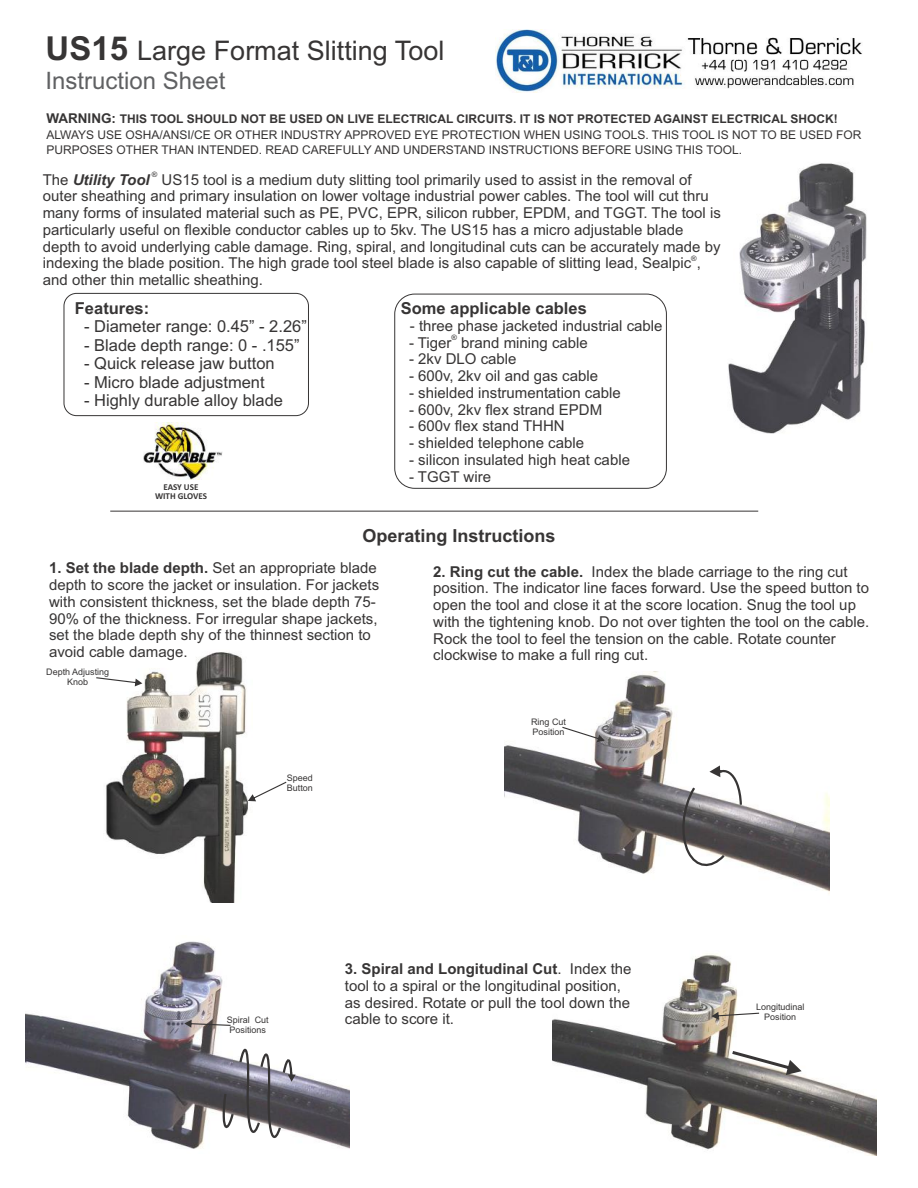
<style>
.page{position:relative;width:918px;height:1188px;background:#fff}
.page>*{position:absolute;margin:0;border:0;box-sizing:border-box;transform-origin:0 0}
.t1{font:27px "Arial";color:#373535}
.t2{font:24px "Arial";color:#606163}
.t3{font:700 18px "Arial";color:#373535}
.t4{font:16.5px "Arial";color:#373535}
.t5{font:700 16.5px "Arial";color:#373535}
.t6{font:15px/16.8px "Arial";color:#373535}
.t7{font:12px/15.5px "Arial";color:#373535}
.t8{font:9px/10.1px "Arial";color:#373535;text-align:center}
.t9{font:700 9px/9px "Calibri";color:#373535;text-align:center}
.t10{font:7.5px "Arial";color:#373535}
.t11{font:3.3px/3.8px "Arial Narrow";color:#4c4b4d;text-align:center;scale:1.35 1}
.s1{font-weight:700;font-size:33px}
.s2{font-weight:700;font-size:13.5px}
.s3{font-weight:700}
.s4{font-weight:700;font-style:italic}
</style>
<div class="page">
<img style="left:728px;top:163px;width:139px;height:271px">
<img style="left:830px;top:240px;width:11px;height:35px">
<img style="left:105px;top:652px;width:148px;height:250px">
<svg style="left:96px;top:677px;width:46px;height:9px"></svg>
<svg style="left:248px;top:782px;width:38px;height:19px"></svg>
<img style="left:552px;top:954px;width:324px;height:201px">
<svg style="left:732px;top:1051px;width:70px;height:24px"></svg>
<svg style="left:711px;top:1012px;width:48px;height:8px"></svg>
<img style="left:505px;top:672px;width:325px;height:222px">
<svg style="left:677px;top:765px;width:66px;height:104px"></svg>
<svg style="left:562px;top:727px;width:43px;height:15px"></svg>
<img style="left:25px;top:941px;width:324px;height:208px">
<svg style="left:221px;top:1042px;width:75px;height:107px"></svg>
<svg style="left:184px;top:1020px;width:47px;height:8px"></svg>
<div style="left:64px;top:293px;width:245px;height:123px;border:1px solid #373535;border-radius:13px"></div>
<div style="left:394px;top:294px;width:273px;height:195px;border:1px solid #373535;border-radius:20px"></div>
<hr style="left:110px;top:511px;width:648px;height:1px;background:#373535">
<img style="left:143px;top:423px;width:79px;height:57px">
<img style="left:496px;top:30px;width:366px;height:63px">
<h1 class="t1" style="left:46px;top:40px;width:400px"><span class="s1">US15</span> Large Format Slitting Tool</h1>
<h2 class="t2" style="left:46px;top:71px;width:182px">Instruction Sheet</h2>
<p class="t7" style="left:46px;top:112px;width:817px"><span class="s2">WARNING:</span> <span class="s3">THIS TOOL SHOULD NOT BE USED ON LIVE ELECTRICAL CIRCUITS. IT IS NOT PROTECTED AGAINST ELECTRICAL SHOCK!<br></span>ALWAYS USE OSHA/ANSI/CE OR OTHER INDUSTRY APPROVED EYE PROTECTION WHEN USING TOOLS. THIS TOOL IS NOT TO BE USED FOR<br>PURPOSES OTHER THAN INTENDED. READ CAREFULLY AND UNDERSTAND INSTRUCTIONS BEFORE USING THIS TOOL.</p>
<p class="t10" style="left:152px;top:172px;width:7px">®</p>
<p class="t6" style="left:43px;top:172px;width:680px">The <span class="s4">Utility Tool</span> US15 tool is a medium duty slitting tool primarily used to assist in the removal of outer sheathing and primary insulation on lower voltage industrial power cables. The tool will cut thru many forms of insulated material such as PE, PVC, EPR, silicon rubber, EPDM, and TGGT. The tool is particularly useful on flexible conductor cables up to 5kv. The US15 has a micro adjustable blade depth to avoid underlying cable damage. Ring, spiral, and longitudinal cuts can be accurately made by</p>
<p class="t10" style="left:691px;top:255px;width:7px">®</p>
<p class="t6" style="left:43px;top:256px;width:660px">indexing the blade position. The high grade tool steel blade is also capable of slitting lead, Sealpic , and other thin metallic sheathing.</p>
<p class="t5" style="left:75px;top:302px;width:76px">Features:</p>
<p class="t4" style="left:84px;top:320px;width:224px">- Diameter range: 0.45” - 2.26”</p>
<p class="t4" style="left:84px;top:339px;width:217px">- Blade depth range: 0 - .155”</p>
<p class="t4" style="left:84px;top:357px;width:192px">- Quick release jaw button</p>
<p class="t4" style="left:84px;top:376px;width:182px">- Micro blade adjustment</p>
<p class="t4" style="left:84px;top:394px;width:200px">- Highly durable alloy blade</p>
<p class="t11" style="left:843px;top:262px;width:14px;rotate:-92deg">PATENT<br>PENDING</p>
<p class="t5" style="left:401px;top:302px;width:188px">Some applicable cables</p>
<p class="t6" style="left:410px;top:319px;width:254px">- three phase jacketed industrial cable</p>
<p class="t10" style="left:452px;top:335px;width:7px">®</p>
<p class="t6" style="left:409px;top:335px;width:180px">- Tiger brand mining cable</p>
<p class="t6" style="left:409px;top:352px;width:109px">- 2kv DLO cable</p>
<p class="t6" style="left:409px;top:369px;width:190px">- 600v, 2kv oil and gas cable</p>
<p class="t6" style="left:409px;top:386px;width:213px">- shielded instrumentation cable</p>
<p class="t6" style="left:409px;top:402px;width:195px">- 600v, 2kv flex strand EPDM</p>
<p class="t6" style="left:409px;top:419px;width:157px">- 600v flex stand THHN</p>
<p class="t6" style="left:409px;top:436px;width:177px">- shielded telephone cable</p>
<p class="t6" style="left:409px;top:453px;width:222px">- silicon insulated high heat cable</p>
<p class="t6" style="left:409px;top:469px;width:83px">- TGGT wire</p>
<p class="t9" style="left:155px;top:483px;width:53px">EASY USE<br>WITH GLOVES</p>
<p class="t3" style="left:362px;top:529px;width:195px">Operating Instructions</p>
<p class="t6" style="left:49px;top:561px;width:332px"><span class="s3">1. Set the blade depth.</span> Set an appropriate blade depth to score the jacket or insulation. For jackets with consistent thickness, set the blade depth 75- 90% of the thickness. For irregular shape jackets, set the blade depth shy of the thinnest section to avoid cable damage.</p>
<p class="t8" style="left:46px;top:668px;width:65px">Depth Adjusting<br>Knob</p>
<p class="t8" style="left:287px;top:773px;width:28px;text-align:left">Speed<br>Button</p>
<p class="t6" style="left:433px;top:564px;width:438px"><span class="s3">2. Ring cut the cable.</span> Index the blade carriage to the ring cut position. The indicator line faces forward. Use the speed button to open the tool and close it at the score location. Snug the tool up with the tightening knob. Do not over tighten the tool on the cable.<br>Rock the tool to feel the tension on the cable. Rotate counter clockwise to make a full ring cut.</p>
<p class="t8" style="left:531px;top:717px;width:37px;text-align:left">Ring Cut<br>Position</p>
<p class="t8" style="left:227px;top:1016px;width:44px">Spiral Cut<br>Positions</p>
<p class="t6" style="left:345px;top:962px;width:288px"><span class="s3">3. Spiral and Longitudinal Cut</span>. Index the tool to a spiral or the longitudinal position, as desired. Rotate or pull the tool down the cable to score it.</p>
<p class="t8" style="left:756px;top:1002px;width:50px">Longitudinal<br>Position</p>
</div>
